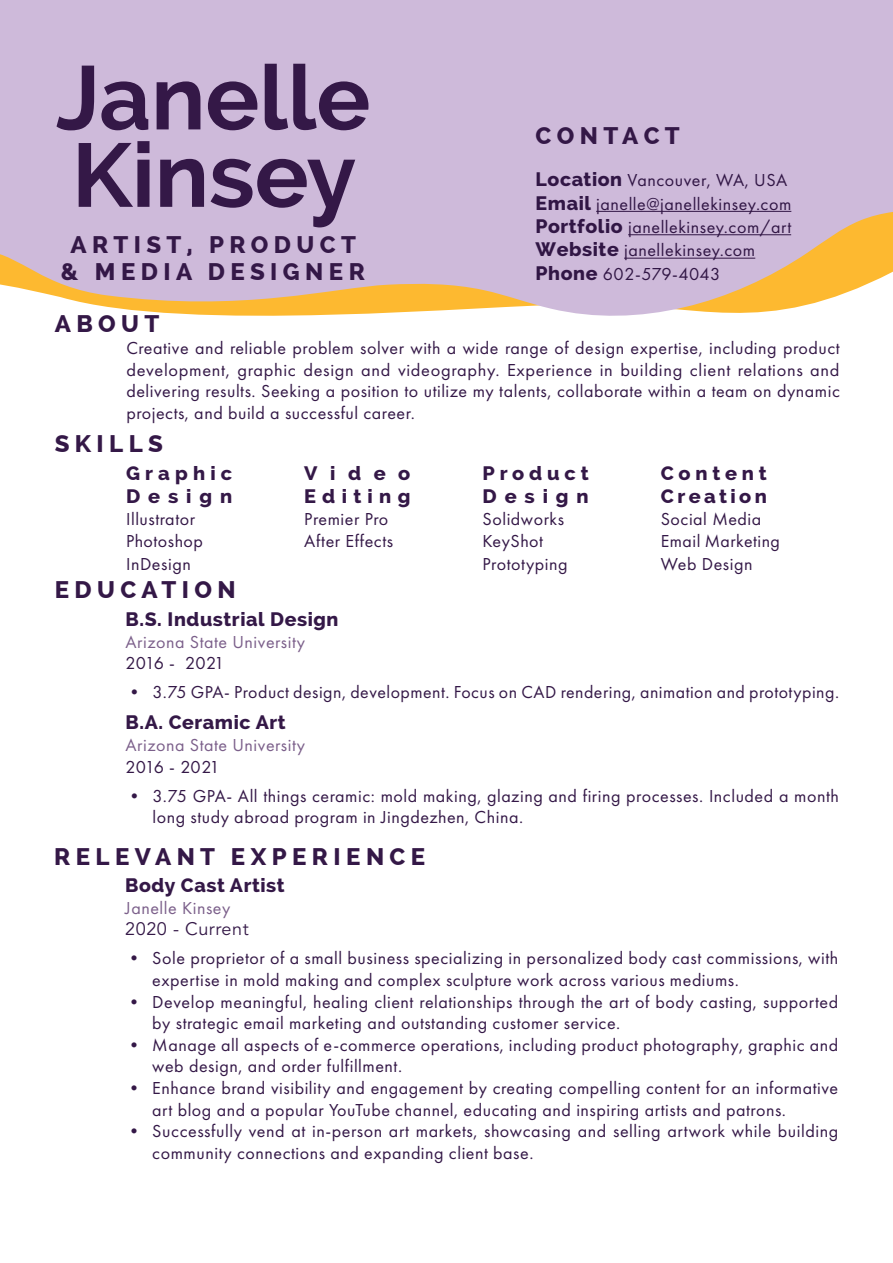
<style>
.page{position:relative;width:893px;height:1263px;background:#fff}
.page>*{position:absolute;margin:0;border:0;box-sizing:border-box;transform-origin:0 0}
.t1{font:700 90px/77.4px "Raleway";color:#341847}
.t2{font:800 24px/27px "Raleway";letter-spacing:.225em;color:#341847;text-align:center}
.t3{font:800 19.5px "Raleway";letter-spacing:.03em;color:#341847}
.t4{font:800 19.5px/23.4px "Raleway";letter-spacing:.17em;color:#341847}
.t5{font:800 19.5px/23.4px "Raleway";letter-spacing:.26em;color:#341847}
.t6{font:800 19.5px/23.4px "Raleway";letter-spacing:.24em;color:#341847}
.t7{font:800 19.5px/23.4px "Raleway";letter-spacing:.315em;color:#341847}
.t8{font:18px/21.6px "Futura PT";letter-spacing:.03em;color:#341847}
.t9{font:18px/23.4px "Futura PT";letter-spacing:.03em;color:#311645}
.t10{font:18px "Futura PT";letter-spacing:.03em;color:#7b5f8a}
.t11{font:18px "Avenir";letter-spacing:.03em;color:#341847}
.t12{font:18px "Futura PT";letter-spacing:-.03em;color:#341847}
.t13{font:18px "Futura PT";letter-spacing:-.035em;color:#341847}
.s1{font-family:"Raleway";font-weight:800;font-size:19.5px}
</style>
<div class="page">
<svg style="left:0;top:0;width:893px;height:316px;background:#d2bbcf"></svg>
<hr style="left:596px;top:211px;width:195px;height:1px;background:#311645">
<hr style="left:628px;top:234px;width:163px;height:1px;background:#311645">
<hr style="left:624px;top:258px;width:131px;height:1px;background:#311645">
<h1 class="t1" style="left:56px;top:59px;width:316px">Janelle<br>Kinsey</h1>
<h2 class="t2" style="left:61px;top:231px;width:305px">ARTIST, PRODUCT &amp; MEDIA DESIGNER</h2>
<h2 class="t2" style="left:536px;top:122px;width:146px">CONTACT</h2>
<p class="t9" style="left:536px;top:168px;width:257px"><span class="s1">Location</span> Vancouver, WA, USA<br><span class="s1">Email</span> janelle@janellekinsey.com<br><span class="s1">Portfolio</span> janellekinsey.com/art<br><span class="s1">Website</span> janellekinsey.com<br><span class="s1">Phone</span> 602-579-4043</p>
<h2 class="t2" style="left:55px;top:311px;width:106px">ABOUT</h2>
<p class="t8" style="left:126px;top:337px;width:715px;text-align:justify">Creative and reliable problem solver with a wide range of design expertise, including product development, graphic design and videography. Experience in building client relations and delivering results. Seeking a position to utilize my talents, collaborate within a team on dynamic projects, and build a successful career.</p>
<h2 class="t2" style="left:55px;top:430px;width:110px">SKILLS</h2>
<p class="t5" style="left:126px;top:461px;width:108px">Graphic<br>Design</p>
<p class="t8" style="left:126px;top:507px;width:78px;line-height:22.5px">Illustrator<br>Photoshop<br>InDesign</p>
<h2 class="t2" style="left:55px;top:576px;width:182px">EDUCATION</h2>
<p class="t7" style="left:304px;top:461px;width:108px">Video<br>Editing</p>
<p class="t8" style="left:304px;top:507px;width:90px;line-height:22.5px">Premier Pro<br>After Effects</p>
<p class="t8" style="left:482px;top:507px;width:87px;line-height:22.5px">Solidworks<br>KeyShot<br>Prototyping</p>
<p class="t8" style="left:661px;top:507px;width:121px;line-height:22.5px">Social Media<br>Email Marketing<br>Web Design</p>
<p class="t6" style="left:482px;top:461px;width:108px">Product<br>Design</p>
<p class="t4" style="left:661px;top:461px;width:108px">Content<br>Creation</p>
<p class="t3" style="left:126px;top:608px;width:214px">B.S. Industrial Design</p>
<p class="t10" style="left:126px;top:631px;width:181px">Arizona State University</p>
<p class="t12" style="left:126px;top:653px;width:100px">2016 - 2021</p>
<p class="t8" style="left:126px;top:681px;width:715px">• 3.75 GPA- Product design, development. Focus on CAD rendering, animation and prototyping.</p>
<p class="t3" style="left:126px;top:711px;width:162px">B.A. Ceramic Art</p>
<p class="t10" style="left:126px;top:734px;width:181px">Arizona State University</p>
<p class="t13" style="left:126px;top:756px;width:96px">2016 - 2021</p>
<p class="t8" style="left:153px;top:785px;width:688px;text-indent:-27px">• 3.75 GPA- All things ceramic: mold making, glazing and firing processes. Included a month long study abroad program in Jingdezhen, China.</p>
<h2 class="t2" style="left:54px;top:843px;width:373px">RELEVANT EXPERIENCE</h2>
<p class="t3" style="left:125px;top:874px;width:161px">Body Cast Artist</p>
<p class="t10" style="left:125px;top:897px;width:107px">Janelle Kinsey</p>
<p class="t11" style="left:125px;top:916px;width:125px">2020 - Current</p>
<p class="t8" style="left:152px;top:947px;width:687px;text-indent:-27px">• Sole proprietor of a small business specializing in personalized body cast commissions, with expertise in mold making and complex sculpture work across various mediums.</p>
<p class="t8" style="left:152px;top:991px;width:687px;text-indent:-27px">• Develop meaningful, healing client relationships through the art of body casting, supported by strategic email marketing and outstanding customer service.</p>
<p class="t8" style="left:152px;top:1034px;width:687px;text-indent:-27px">• Manage all aspects of e-commerce operations, including product photography, graphic and web design, and order fulfillment.</p>
<p class="t8" style="left:152px;top:1077px;width:687px;text-indent:-27px">• Enhance brand visibility and engagement by creating compelling content for an informative art blog and a popular YouTube channel, educating and inspiring artists and patrons.</p>
<p class="t8" style="left:152px;top:1120px;width:687px;text-indent:-27px">• Successfully vend at in-person art markets, showcasing and selling artwork while building community connections and expanding client base.</p>
</div>
